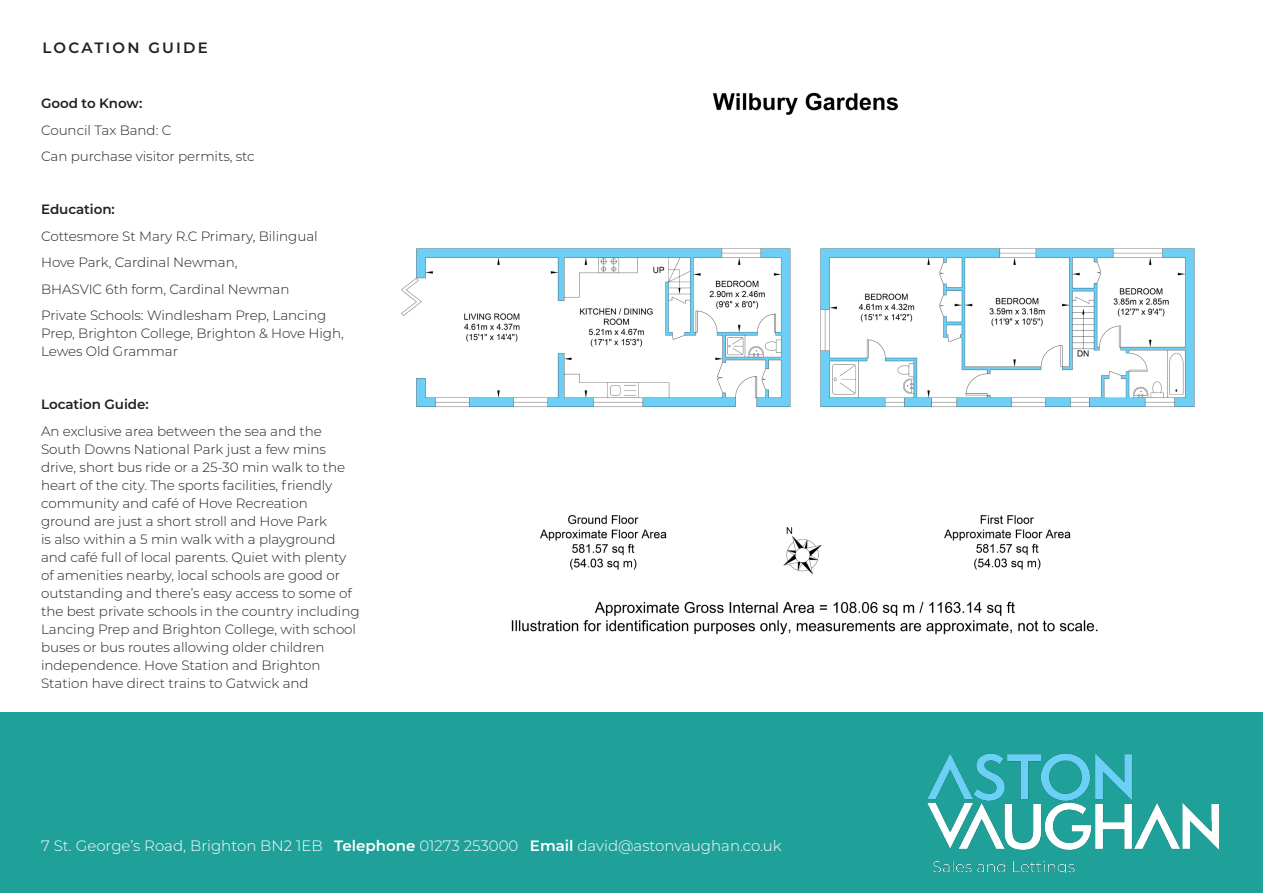
<style>
.page{position:relative;width:1263px;height:893px;background:#fff}
.page>*{position:absolute;margin:0;border:0;box-sizing:border-box;transform-origin:0 0}
.t1{font:300 15px "Montserrat";color:#fff}
.t2{font:600 15px "Montserrat";letter-spacing:.15em;color:#231f20}
.AV_Paragraph_text{font:300 13.5px/18px "Montserrat";letter-spacing:-.005em;color:#231f20}
.AV_Paragraph_text-2{font:600 13.5px "Montserrat";letter-spacing:-.005em;color:#231f20}
.s1{font-weight:600}
</style>
<div class="page">
<img style="left:401px;top:92px;width:794px;height:543px">
<div style="left:0;top:713px;width:1263px;height:180px;background:#1fa199"></div>
<img style="left:928px;top:753px;width:290px;height:119px">
<p class="t2" style="left:43px;top:37px;width:167px">LOCATION GUIDE</p>
<p class="AV_Paragraph_text-2" style="left:41px;top:94px;width:103px">Good to Know:</p>
<p class="AV_Paragraph_text" style="left:41px;top:121px;width:132px">Council Tax Band: C</p>
<p class="AV_Paragraph_text" style="left:41px;top:147px;width:215px">Can purchase visitor permits, stc</p>
<p class="AV_Paragraph_text-2" style="left:41px;top:200px;width:75px">Education:</p>
<p class="AV_Paragraph_text" style="left:41px;top:227px;width:278px">Cottesmore St Mary R.C Primary, Bilingual</p>
<p class="AV_Paragraph_text" style="left:41px;top:253px;width:198px">Hove Park, Cardinal Newman,</p>
<p class="AV_Paragraph_text" style="left:41px;top:280px;width:250px">BHASVIC 6th form, Cardinal Newman</p>
<p class="AV_Paragraph_text" style="left:41px;top:306px;width:304px">Private Schools: Windlesham Prep, Lancing<br>Prep, Brighton College, Brighton &amp; Hove High,<br>Lewes Old Grammar</p>
<p class="AV_Paragraph_text-2" style="left:41px;top:395px;width:109px">Location Guide:</p>
<p class="AV_Paragraph_text" style="left:41px;top:422px;width:320px">An exclusive area between the sea and the South Downs National Park just a few mins drive, short bus ride or a 25-30 min walk to the heart of the city. The sports facilities, friendly community and café of Hove Recreation ground are just a short stroll and Hove Park<br>is also within a 5 min walk with a playground and café full of local parents. Quiet with plenty of amenities nearby, local schools are good or outstanding and there’s easy access to some of the best private schools in the country including Lancing Prep and Brighton College, with school buses or bus routes allowing older children independence. Hove Station and Brighton Station have direct trains to Gatwick and</p>
<p class="t1" style="left:41px;top:835px;width:742px">7 St. George’s Road, Brighton BN2 1EB <span class="s1">Telephone</span> 01273 253000 <span class="s1">Email</span> david@astonvaughan.co.uk</p>
</div>
